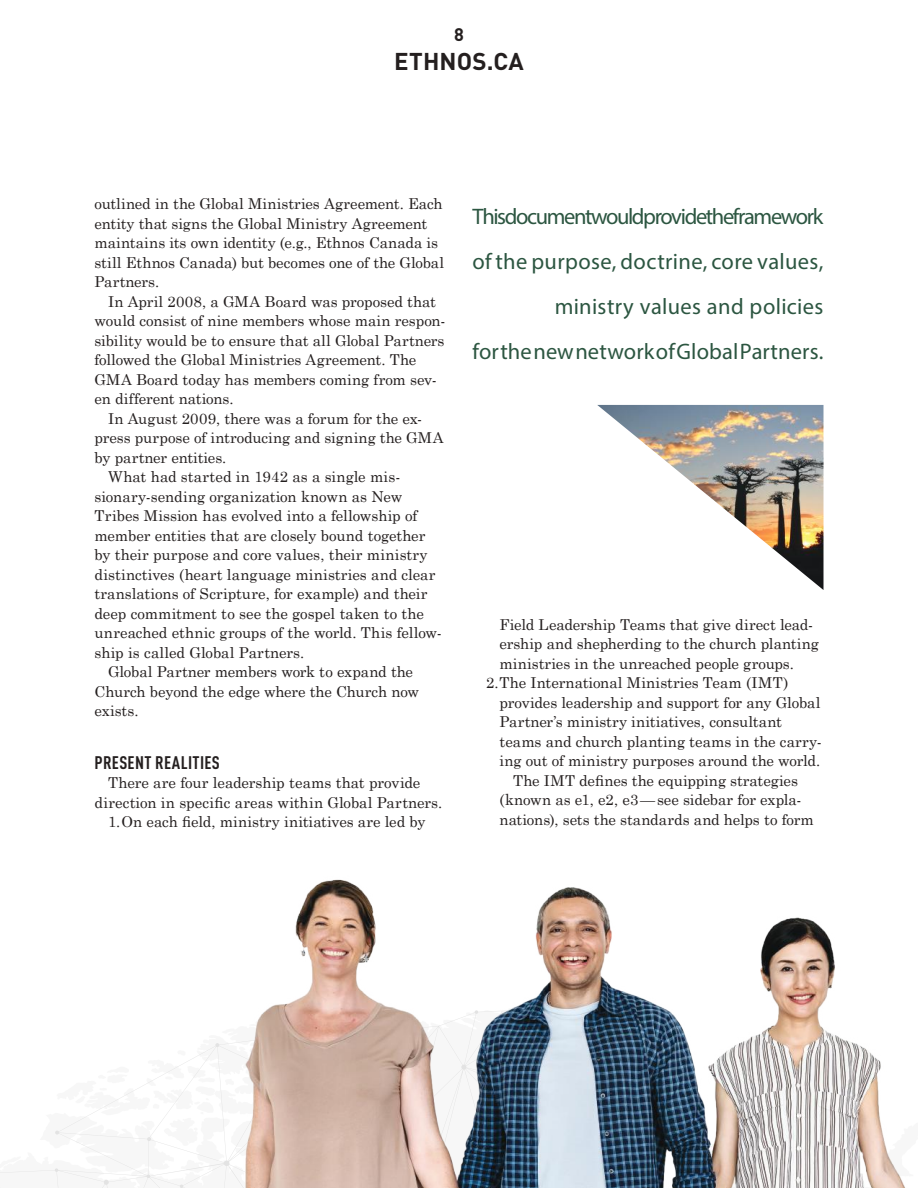
<style>
.page{position:relative;width:918px;height:1188px;background:#fff}
.page>*{position:absolute;margin:0;border:0;box-sizing:border-box;transform-origin:0 0}
.t1{font:700 24px "DIN Pro";letter-spacing:.01em;color:#241f1f}
.t2{font:22.5px/45px "Myriad Pro";letter-spacing:.005em;color:#2c5641;text-align:right}
.t3{font:700 condensed 18px "DIN Pro";letter-spacing:.02em;color:#241f1f}
.t4{font:700 18px "DIN Pro";color:#241f1f}
.t5{font:15px/19.5px "Century Schoolbook";letter-spacing:-.005em;color:#241f1f}
</style>
<div class="page">
<svg style="left:0;top:1059px;width:191px;height:129px"></svg>
<img style="left:597px;top:405px;width:227px;height:185px">
<img style="left:191px;top:879px;width:714px;height:309px">
<p class="t4" style="left:454px;top:19px;width:11px">8</p>
<h1 class="t1" style="left:394px;top:41px;width:131px">ETHNOS.CA</h1>
<p class="t5" style="left:94px;top:194px;width:351px">outlined in the Global Ministries Agreement. Each entity that signs the Global Ministry Agreement maintains its own identity (e.g., Ethnos Canada is still Ethnos Canada) but becomes one of the Global Partners.</p>
<p class="t5" style="left:108px;top:291px;width:330px">In April 2008, a GMA Board was proposed that</p>
<p class="t5" style="left:94px;top:311px;width:352px">would consist of nine members whose main respon-</p>
<p class="t5" style="left:94px;top:330px;width:352px">sibility would be to ensure that all Global Partners</p>
<p class="t5" style="left:94px;top:350px;width:323px">followed the Global Ministries Agreement. The</p>
<p class="t5" style="left:94px;top:369px;width:344px">GMA Board today has members coming from sev-</p>
<p class="t5" style="left:94px;top:389px;width:141px">en different nations.</p>
<p class="t5" style="left:108px;top:408px;width:316px">In August 2009, there was a forum for the ex-</p>
<p class="t5" style="left:94px;top:428px;width:351px">press purpose of introducing and signing the GMA</p>
<p class="t5" style="left:94px;top:447px;width:133px">by partner entities.</p>
<p class="t5" style="left:108px;top:467px;width:294px">What had started in 1942 as a single mis-</p>
<p class="t5" style="left:94px;top:486px;width:310px">sionary-sending organization known as New</p>
<p class="t5" style="left:94px;top:506px;width:325px">Tribes Mission has evolved into a fellowship of</p>
<p class="t5" style="left:94px;top:525px;width:332px">member entities that are closely bound together</p>
<p class="t5" style="left:94px;top:545px;width:335px">by their purpose and core values, their ministry</p>
<p class="t5" style="left:94px;top:564px;width:343px">distinctives (heart language ministries and clear</p>
<p class="t5" style="left:94px;top:584px;width:335px">translations of Scripture, for example) and their</p>
<p class="t5" style="left:94px;top:603px;width:331px">deep commitment to see the gospel taken to the</p>
<p class="t5" style="left:94px;top:623px;width:349px">unreached ethnic groups of the world. This fellow-</p>
<p class="t5" style="left:94px;top:642px;width:211px">ship is called Global Partners.</p>
<p class="t5" style="left:108px;top:662px;width:307px">Global Partner members work to expand the</p>
<p class="t5" style="left:94px;top:681px;width:326px">Church beyond the edge where the Church now</p>
<p class="t5" style="left:94px;top:701px;width:46px">exists.</p>
<p class="t3" style="left:95px;top:749px;width:127px">PRESENT REALITIES</p>
<p class="t5" style="left:94px;top:773px;width:349px;text-align:center">There are four leadership teams that provide direction in specific areas within Global Partners.<br>1.On each field, ministry initiatives are led by</p>
<h2 class="t2" style="left:472px;top:193px;width:353px">This document would provide the framework of the purpose, doctrine, core values, ministry values and policies<br>for the new network of Global Partners.</h2>
<p class="t5" style="left:500px;top:614px;width:315px">Field Leadership Teams that give direct lead-</p>
<p class="t5" style="left:500px;top:634px;width:321px">ership and shepherding to the church planting</p>
<p class="t5" style="left:500px;top:653px;width:296px">ministries in the unreached people groups.</p>
<p class="t5" style="left:486px;top:673px;width:304px">2.The International Ministries Team (IMT)</p>
<p class="t5" style="left:500px;top:692px;width:322px">provides leadership and support for any Global</p>
<p class="t5" style="left:500px;top:712px;width:284px">Partner’s ministry initiatives, consultant</p>
<p class="t5" style="left:500px;top:731px;width:324px">teams and church planting teams in the carry-</p>
<p class="t5" style="left:500px;top:751px;width:322px">ing out of ministry purposes around the world.</p>
<p class="t5" style="left:513px;top:770px;width:286px">The IMT defines the equipping strategies</p>
<p class="t5" style="left:500px;top:790px;width:304px">(known as e1, e2, e3—see sidebar for expla-</p>
<p class="t5" style="left:500px;top:809px;width:316px">nations), sets the standards and helps to form</p>
</div>
